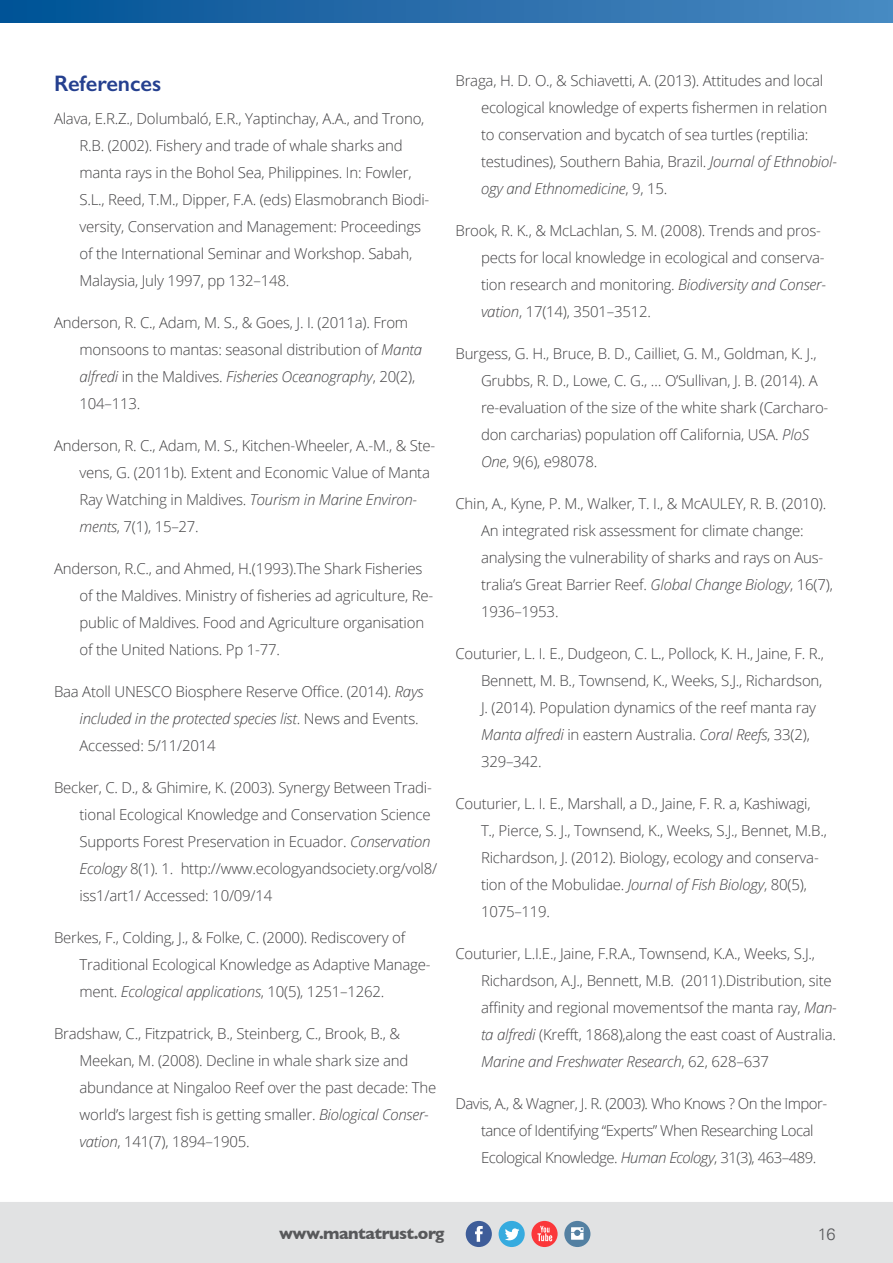
<style>
.page{position:relative;width:893px;height:1263px;background:#fff}
.page>*{position:absolute;margin:0;border:0;box-sizing:border-box;transform-origin:0 0}
.t1{font:600 22.5px "Gill Sans";color:#25408f}
.t2{font:700 16.5px "Gill Sans";letter-spacing:-.03em;color:#58595b}
.t3{font:300 16.5px "Univers";color:#58595b}
.t4{font:300 15px/27px "Open Sans";letter-spacing:-.015em;color:#414042}
.t5{font:300 15px/27px "Open Sans";letter-spacing:-.035em;color:#414042}
.s1{font-style:italic}
</style>
<div class="page">
<div style="left:0;top:1201px;width:893px;height:62px;background:#e1e2e3"></div>
<div style="left:0;top:0;width:893px;height:22px;background:linear-gradient(to right,#025295,#4b89c1)"></div>
<div style="left:466px;top:1221px;width:26px;height:26px;background:#3e5d99;border-radius:50%"></div>
<svg style="left:475px;top:1226px;width:8px;height:16px"></svg>
<div style="left:499px;top:1221px;width:26px;height:26px;background:#36abdf;border-radius:50%"></div>
<svg style="left:505px;top:1228px;width:14px;height:12px"></svg>
<div style="left:564px;top:1221px;width:26px;height:26px;background:#5380a2;border-radius:50%"></div>
<svg style="left:571px;top:1227px;width:12px;height:13px"></svg>
<svg style="left:531px;top:1221px;width:27px;height:26px"></svg>
<svg style="left:537px;top:1225px;width:15px;height:16px"></svg>
<h1 class="t1" style="left:54px;top:70px;width:109px">References</h1>
<p class="t4" style="left:79px;top:105px;width:351px;text-indent:-25px">Alava, E.R.Z., Dolumbaló, E.R., Yaptinchay, A.A., and Trono, R.B. (2002). Fishery and trade of whale sharks and manta rays in the Bohol Sea, Philippines. In: Fowler, S.L., Reed, T.M., Dipper, F.A. (eds) Elasmobranch Biodi&shy;versity, Conservation and Management: Proceedings of the International Seminar and Workshop. Sabah, Malaysia, July 1997, pp 132–148.</p>
<p class="t4" style="left:79px;top:309px;width:344px;text-indent:-25px">Anderson, R. C., Adam, M. S., &amp; Goes, J. I. (2011a). From monsoons to mantas: seasonal distribution of <span class="s1">Manta alfredi</span> in the Maldives. <span class="s1">Fisheries Oceanography</span>, 20(2), 104–113.</p>
<p class="t4" style="left:79px;top:432px;width:357px;text-indent:-25px">Anderson, R. C., Adam, M. S., Kitchen-Wheeler, A.-M., &amp; Ste&shy;vens, G. (2011b). Extent and Economic Value of Manta Ray Watching in Maldives. <span class="s1">Tourism in Marine Environ&shy;ments</span>, 7(1), 15–27.</p>
<p class="t4" style="left:79px;top:555px;width:355px;text-indent:-25px">Anderson, R.C., and Ahmed, H.(1993).The Shark Fisheries of the Maldives. Ministry of fisheries ad agriculture, Re&shy;public of Maldives. Food and Agriculture organisation of the United Nations. Pp 1-77.</p>
<p class="t4" style="left:79px;top:678px;width:346px;text-indent:-25px">Baa Atoll UNESCO Biosphere Reserve Office. (2014). <span class="s1">Rays included in the protected species list</span>. News and Events.<br>Accessed: 5/11/2014</p>
<p class="t4" style="left:79px;top:774px;width:359px;text-indent:-25px">Becker, C. D., &amp; Ghimire, K. (2003). Synergy Between Tradi&shy;tional Ecological Knowledge and Conservation Science Supports Forest Preservation in Ecuador. <span class="s1">Conservation Ecology</span> 8(1). 1. http://www.ecologyandsociety.org/vol8/ iss1/art1/ Accessed: 10/09/14</p>
<p class="t4" style="left:79px;top:924px;width:353px;text-indent:-25px">Berkes, F., Colding, J., &amp; Folke, C. (2000). Rediscovery of<br>Traditional Ecological Knowledge as Adaptive Manage&shy;ment. <span class="s1">Ecological applications</span>, 10(5), 1251–1262.</p>
<p class="t4" style="left:79px;top:1020px;width:358px;text-indent:-26px">Bradshaw, C., Fitzpatrick, B., Steinberg, C., Brook, B., &amp; Meekan, M. (2008). Decline in whale shark size and abundance at Ningaloo Reef over the past decade: The world’s largest fish is getting smaller. <span class="s1">Biological Conser&shy;vation</span>, 141(7), 1894–1905.</p>
<p class="t4" style="left:481px;top:67px;width:357px;text-indent:-26px">Braga, H. D. O., &amp; Schiavetti, A. (2013). Attitudes and local ecological knowledge of experts fishermen in relation to conservation and bycatch of sea turtles (reptilia: testudines), Southern Bahia, Brazil. <span class="s1">Journal of Ethnobiol&shy;ogy and Ethnomedicine</span>, 9, 15.</p>
<p class="t4" style="left:481px;top:217px;width:346px;text-indent:-26px">Brook, R. K., &amp; McLachlan, S. M. (2008). Trends and pros&shy;pects for local knowledge in ecological and conserva&shy;tion research and monitoring. <span class="s1">Biodiversity and Conser&shy;vation</span>, 17(14), 3501–3512.</p>
<p class="t4" style="left:481px;top:340px;width:349px;text-indent:-26px">Burgess, G. H., Bruce, B. D., Cailliet, G. M., Goldman, K. J., Grubbs, R. D., Lowe, C. G., … O’Sullivan, J. B. (2014). A re-evaluation of the size of the white shark (Carcharo&shy;don carcharias) population off California, USA. <span class="s1">PloS One</span>, 9(6), e98078.</p>
<p class="t4" style="left:481px;top:490px;width:353px;text-indent:-26px">Chin, A., Kyne, P. M., Walker, T. I., &amp; McAULEY, R. B. (2010).<br>An integrated risk assessment for climate change: analysing the vulnerability of sharks and rays on Aus&shy;tralia’s Great Barrier Reef. <span class="s1">Global Change Biology</span>, 16(7), 1936–1953.</p>
<p class="t4" style="left:481px;top:640px;width:345px;text-indent:-26px">Couturier, L. I. E., Dudgeon, C. L., Pollock, K. H., Jaine, F. R., Bennett, M. B., Townsend, K., Weeks, S.J., Richardson, J. (2014). Population dynamics of the reef manta ray <span class="s1">Manta alfredi</span> in eastern Australia. <span class="s1">Coral Reefs</span>, 33(2), 329–342.</p>
<p class="t4" style="left:481px;top:790px;width:347px;text-indent:-26px">Couturier, L. I. E., Marshall, a D., Jaine, F. R. a, Kashiwagi, T., Pierce, S. J., Townsend, K., Weeks, S.J., Bennet, M.B., Richardson, J. (2012). Biology, ecology and conserva&shy;tion of the Mobulidae. <span class="s1">Journal of Fish Biology</span>, 80(5), 1075–119.</p>
<p class="t4" style="left:481px;top:940px;width:357px;text-indent:-26px">Couturier, L.I.E., Jaine, F.R.A., Townsend, K.A., Weeks, S.J., Richardson, A.J., Bennett, M.B. (2011).Distribution, site affinity and regional movementsof the manta ray, <span class="s1">Man&shy;ta alfredi</span> (Krefft, 1868),along the east coast of Australia.<br><span class="s1">Marine and Freshwater Research</span>, 62, 628–637</p>
<p class="t5" style="left:481px;top:1090px;width:348px;text-indent:-26px">Davis, A., &amp; Wagner, J. R. (2003). Who Knows ? On the Impor&shy;tance of Identifying “Experts” When Researching Local<br>Ecological Knowledge. <span class="s1">Human Ecology</span>, 31(3), 463–489.</p>
<p class="t2" style="left:279px;top:1220px;width:167px">www.mantatrust.org</p>
<p class="t3" style="left:818px;top:1224px;width:19px">16</p>
</div>
